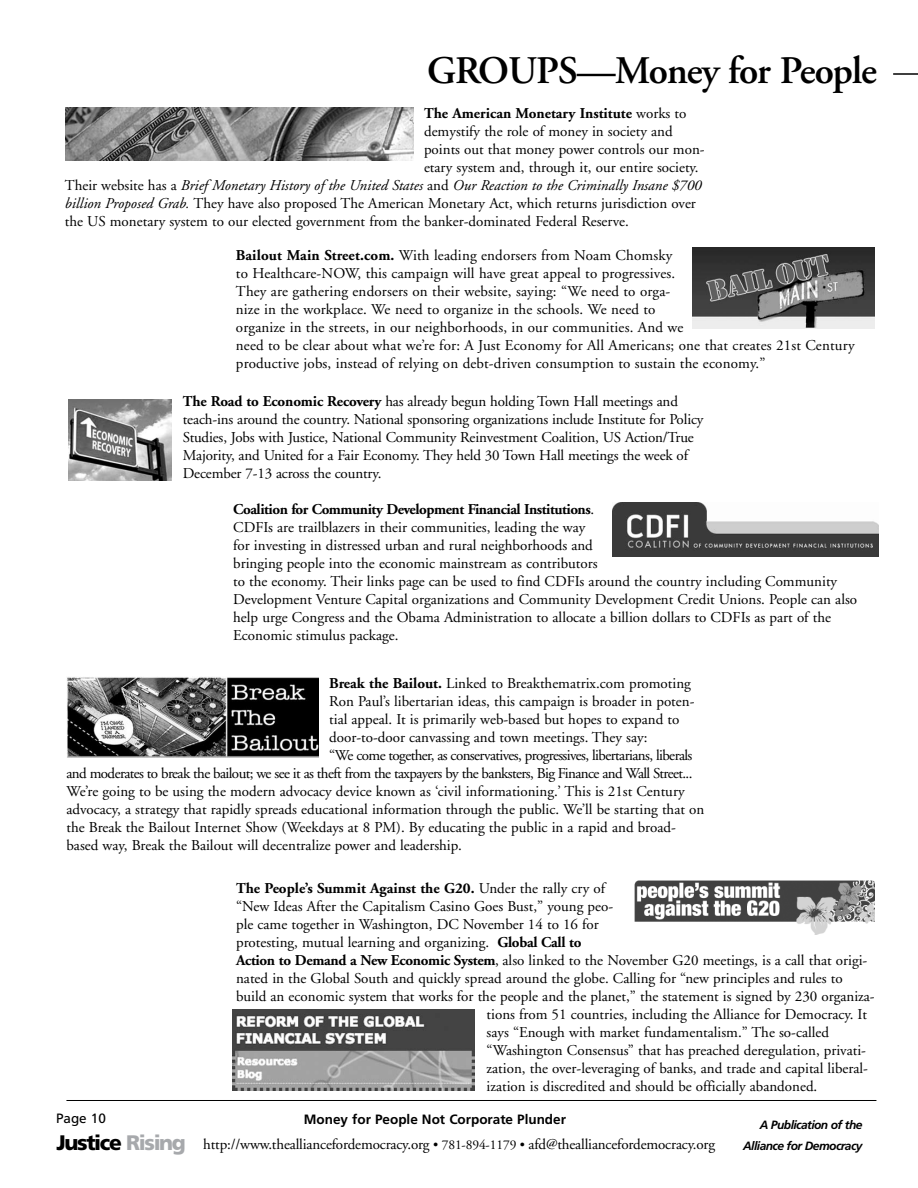
<style>
.page{position:relative;width:918px;height:1188px;background:#fff}
.page>*{position:absolute;margin:0;border:0;box-sizing:border-box;transform-origin:0 0}
.t1{font:600 39px "Adobe Garamond";letter-spacing:-.025em;color:#000}
.t2{font:900 21px "Frutiger";letter-spacing:-.065em;color:#000}
.t3{font:15px/18px "Adobe Garamond";color:#000}
.t4{font:15px "Adobe Garamond";letter-spacing:-.04em;color:#000}
.t5{font:italic 15px "Adobe Garamond";color:#000}
.t6{font:700 15px "Adobe Garamond";color:#000}
.t7{font:700 13.5px "Frutiger";color:#000}
.t8{font:13.5px "Frutiger";color:#000}
.t9{font:italic 700 12px "Frutiger";letter-spacing:-.045em;color:#000}
.s1{font-weight:400}
.s2{font-style:normal}
.s3{font-style:italic}
.s4{font-weight:700}
.s5{color:#a7a9ac}
.s6{font-size:13.5px}
</style>
<div class="page">
<hr style="left:66px;top:1100px;width:810px;height:1px;background:#000">
<img style="left:693px;top:248px;width:182px;height:80px">
<img style="left:635px;top:881px;width:240px;height:54px">
<hr style="left:893px;top:73px;width:25px;height:2px;background:#000">
<img style="left:69px;top:400px;width:102px;height:81px">
<img style="left:67px;top:677px;width:251px;height:80px">
<img style="left:232px;top:1009px;width:243px;height:81px">
<img style="left:65px;top:107px;width:348px;height:53px">
<img style="left:612px;top:503px;width:267px;height:54px">
<h1 class="t1" style="left:427px;top:49px;width:452px">GROUPS—Money for People</h1>
<p class="t6" style="left:424px;top:105px;width:264px">The American Monetary Institute <span class="s1">works to</span></p>
<p class="t3" style="left:424px;top:123px;width:250px">demystify the role of money in society and</p>
<p class="t3" style="left:424px;top:141px;width:282px">points out that money power controls our mon-</p>
<p class="t3" style="left:424px;top:159px;width:276px">etary system and, through it, our entire society.</p>
<p class="t5" style="left:65px;top:177px;width:638px"><span class="s2">Their website has a</span> Brief Monetary History of the United States <span class="s2">and</span> Our Reaction to the Criminally Insane $700</p>
<p class="t3" style="left:65px;top:195px;width:633px"><span class="s3">billion Proposed Grab.</span> They have also proposed The American Monetary Act, which returns jurisdiction over</p>
<p class="t3" style="left:65px;top:213px;width:566px">the US monetary system to our elected government from the banker-dominated Federal Reserve.</p>
<p class="t3" style="left:236px;top:247px;width:620px"><span class="s4">Bailout Main Street.com.</span> With leading endorsers from Noam Chomsky<br>to Healthcare-NOW, this campaign will have great appeal to progressives.<br>They are gathering endorsers on their website, saying: “We need to orga-<br>nize in the workplace. We need to organize in the schools. We need to<br>organize in the streets, in our neighborhoods, in our communities. And we<br>need to be clear about what we’re for: A Just Economy for All Americans; one that creates 21st Century productive jobs, instead of relying on debt-driven consumption to sustain the economy.”</p>
<p class="t3" style="left:183px;top:392px;width:522px"><span class="s4">The Road to Economic Recovery</span> has already begun holding Town Hall meetings and teach-ins around the country. National sponsoring organizations include Institute for Policy Studies, Jobs with Justice, National Community Reinvestment Coalition, US Action/True Majority, and United for a Fair Economy. They held 30 Town Hall meetings the week of December 7-13 across the country.</p>
<p class="t3" style="left:233px;top:500px;width:625px"><span class="s4">Coalition for Community Development Financial Institutions</span>.<br>CDFIs are trailblazers in their communities, leading the way<br>for investing in distressed urban and rural neighborhoods and<br>bringing people into the economic mainstream as contributors<br>to the economy. Their links page can be used to find CDFIs around the country including Community Development Venture Capital organizations and Community Development Credit Unions. People can also help urge Congress and the Obama Administration to allocate a billion dollars to CDFIs as part of the Economic stimulus package.</p>
<p class="t3" style="left:329px;top:675px;width:363px"><span class="s4">Break the Bailout.</span> Linked to Breakthematrix.com promoting</p>
<p class="t3" style="left:329px;top:693px;width:367px">Ron Paul’s libertarian ideas, this campaign is broader in poten-</p>
<p class="t3" style="left:329px;top:711px;width:352px">tial appeal. It is primarily web-based but hopes to expand to</p>
<p class="t3" style="left:329px;top:729px;width:320px">door-to-door canvassing and town meetings. They say:</p>
<p class="t4" style="left:329px;top:748px;width:365px">“We come together, as conservatives, progressives, libertarians, liberals</p>
<p class="t4" style="left:66px;top:766px;width:628px">and moderates to break the bailout; we see it as theft from the taxpayers by the banksters, Big Finance and Wall Street...</p>
<p class="t3" style="left:66px;top:783px;width:620px">We’re going to be using the modern advocacy device known as ‘civil informationing.’ This is 21st Century</p>
<p class="t3" style="left:66px;top:801px;width:639px">advocacy, a strategy that rapidly spreads educational information through the public. We’ll be starting that on</p>
<p class="t3" style="left:66px;top:819px;width:611px">the Break the Bailout Internet Show (Weekdays at 8 PM). By educating the public in a rapid and broad-</p>
<p class="t3" style="left:66px;top:837px;width:397px">based way, Break the Bailout will decentralize power and leadership.</p>
<p class="t8" style="left:56px;top:1110px;width:51px">Page 10</p>
<h2 class="t2" style="left:57px;top:1130px;width:131px">Justice <span class="s5">Rising</span></h2>
<p class="t6" style="left:236px;top:880px;width:370px">The People’s Summit Against the G20. <span class="s1">Under the rally cry of</span></p>
<p class="t3" style="left:236px;top:898px;width:379px">“New Ideas After the Capitalism Casino Goes Bust,” young peo-</p>
<p class="t3" style="left:236px;top:916px;width:364px">ple came together in Washington, DC November 14 to 16 for</p>
<p class="t3" style="left:236px;top:934px;width:347px">protesting, mutual learning and organizing. <span class="s4">Global Call to</span></p>
<p class="t3" style="left:236px;top:952px;width:633px"><span class="s4">Action to Demand a New Economic System</span>, also linked to the November G20 meetings, is a call that origi-</p>
<p class="t3" style="left:236px;top:970px;width:608px">nated in the Global South and quickly spread around the globe. Calling for “new principles and rules to</p>
<p class="t3" style="left:236px;top:988px;width:640px">build an economic system that works for the people and the planet,” the statement is signed by 230 organiza-</p>
<p class="t3" style="left:487px;top:1006px;width:382px">tions from 51 countries, including the Alliance for Democracy. It</p>
<p class="t3" style="left:487px;top:1024px;width:344px">says “Enough with market fundamentalism.” The so-called</p>
<p class="t3" style="left:487px;top:1042px;width:381px">“Washington Consensus” that has preached deregulation, privati-</p>
<p class="t3" style="left:487px;top:1060px;width:383px">zation, the over-leveraging of banks, and trade and capital liberal-</p>
<p class="t3" style="left:487px;top:1078px;width:332px">ization is discredited and should be officially abandoned.</p>
<p class="t7" style="left:304px;top:1111px;width:264px">Money for People Not Corporate Plunder</p>
<p class="t9" style="left:760px;top:1118px;width:104px">A Publication of the</p>
<p class="t3" style="left:203px;top:1136px;width:513px">http://www.thealliancefordemocracy.org <span class="s6">• 781-894-1179 •</span> afd@thealliancefordemocracy.org</p>
<p class="t9" style="left:743px;top:1139px;width:121px">Alliance for Democracy</p>
</div>
